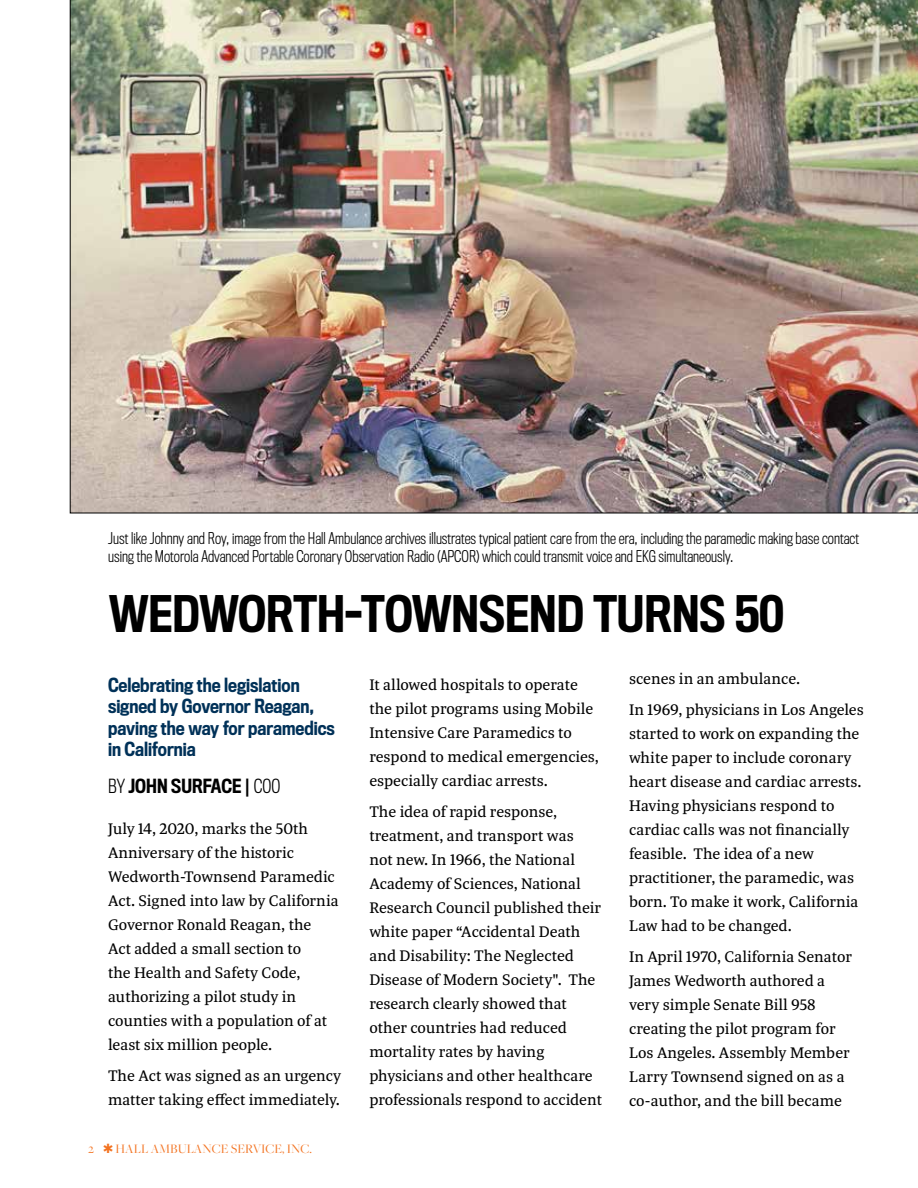
<style>
.page{position:relative;width:918px;height:1188px;background:#fff}
.page>*{position:absolute;margin:0;border:0;box-sizing:border-box;transform-origin:0 0}
.t1{font:500 46.5px "Titling Gothic FB Condensed";color:#000}
.t2{font:500 18px/21.6px "Titling Gothic FB Condensed";color:#003158}
.t3{font:500 18px "Titling Gothic FB Condensed";color:#000}
.t4{font:16.5px/24px "Tasman";letter-spacing:-.005em;color:#000}
.t5{font:300 15px/18px "Titling Gothic FB Condensed";color:#000}
.t6{font:13.5px "Freight Big Pro";color:#f37321}
.s1{font-weight:300}
</style>
<div class="page">
<img style="left:70px;top:0;width:848px;height:513px">
<p class="t5" style="left:108px;top:530px;width:752px">Just like Johnny and Roy, image from the Hall Ambulance archives illustrates typical patient care from the era, including the paramedic making base contact using the Motorola Advanced Portable Coronary Observation Radio (APCOR) which could transmit voice and EKG simultaneously.</p>
<h1 class="t1" style="left:109px;top:586px;width:677px">WEDWORTH-TOWNSEND TURNS 50</h1>
<p class="t2" style="left:108px;top:674px;width:228px">Celebrating the legislation signed by Governor Reagan, paving the way for paramedics in California</p>
<p class="t3" style="left:108px;top:775px;width:174px"><span class="s1">BY</span> JOHN SURFACE | <span class="s1">COO</span></p>
<p class="t4" style="left:108px;top:817px;width:232px">July 14, 2020, marks the 50th<br>Anniversary of the historic<br>Wedworth-Townsend Paramedic<br>Act. Signed into law by California<br>Governor Ronald Reagan, the<br>Act added a small section to<br>the Health and Safety Code, authorizing a pilot study in counties with a population of at least six million people.</p>
<p class="t4" style="left:108px;top:1063px;width:235px">The Act was signed as an urgency matter taking effect immediately.</p>
<p class="t6" style="left:88px;top:1140px;width:225px">2 ✱✱ HALL AMBULANCE SERVICE, INC.</p>
<p class="t4" style="left:369px;top:673px;width:231px">It allowed hospitals to operate the pilot programs using Mobile<br>Intensive Care Paramedics to respond to medical emergencies, especially cardiac arrests.</p>
<p class="t4" style="left:369px;top:799px;width:234px">The idea of rapid response, treatment, and transport was<br>not new. In 1966, the National<br>Academy of Sciences, National<br>Research Council published their white paper “Accidental Death and Disability: The Neglected<br>Disease of Modern Society". The research clearly showed that other countries had reduced mortality rates by having physicians and other healthcare professionals respond to accident</p>
<p class="t4" style="left:629px;top:663px;width:236px;line-height:30.8px">scenes in an ambulance.<br>In 1969, physicians in Los Angeles</p>
<p class="t4" style="left:629px;top:721px;width:234px">started to work on expanding the white paper to include coronary heart disease and cardiac arrests.<br>Having physicians respond to cardiac calls was not financially feasible. The idea of a new practitioner, the paramedic, was born. To make it work, California<br>Law had to be changed.</p>
<p class="t4" style="left:629px;top:944px;width:224px">In April 1970, California Senator<br>James Wedworth authored a very simple Senate Bill 958 creating the pilot program for<br>Los Angeles. Assembly Member<br>Larry Townsend signed on as a co-author, and the bill became</p>
</div>
